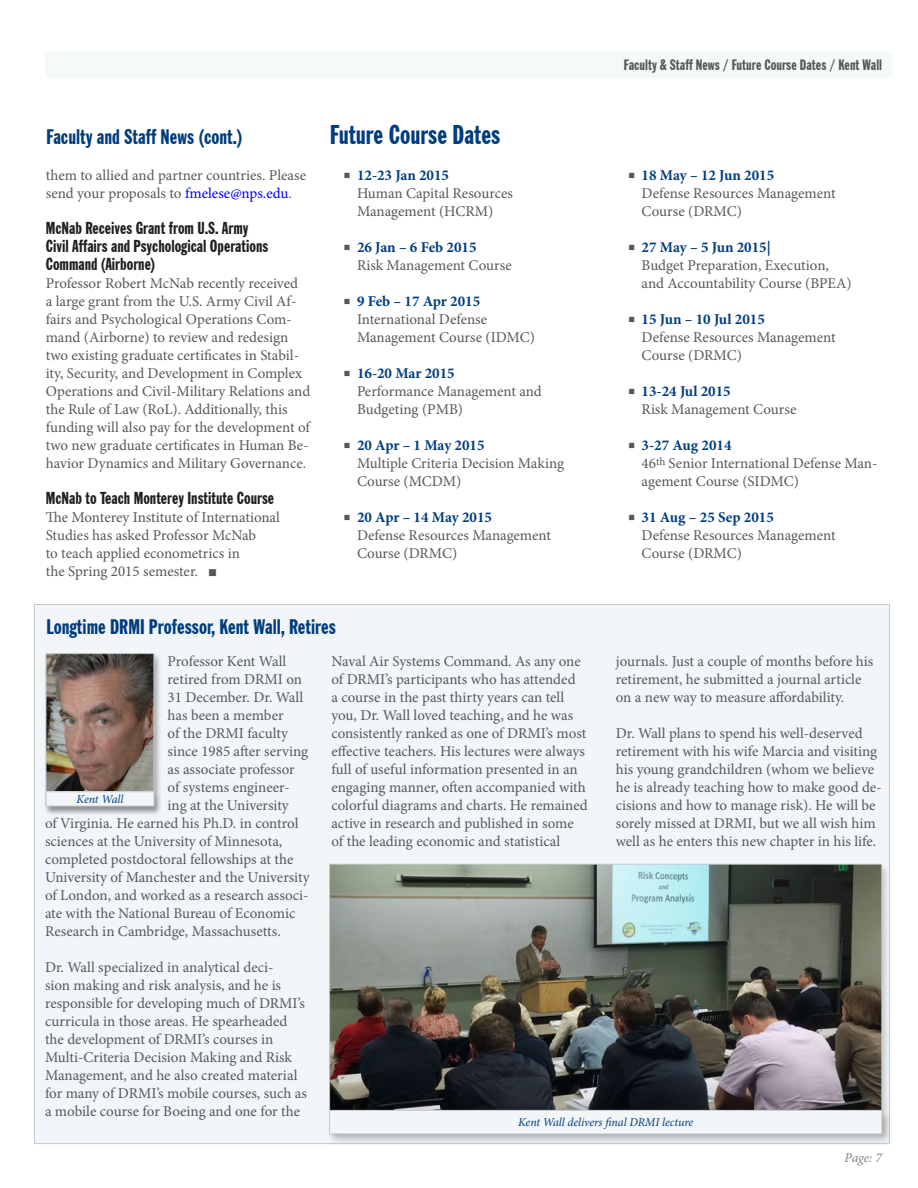
<style>
.page{position:relative;width:918px;height:1188px;background:#fff}
.page>*{position:absolute;margin:0;border:0;box-sizing:border-box;transform-origin:0 0}
.t1{font:extra-condensed 27px "Franklin Gothic BT";color:#013d7d}
.t2{font:extra-condensed 21px "Franklin Gothic BT";color:#013d7d}
.t3{font:extra-condensed 17.25px/18px "Franklin Gothic BT";color:#231f20}
.t4{font:15px/18px "Minion Pro";letter-spacing:-.005em;color:#57585a}
.t5{font:extra-condensed 15px "Franklin Gothic BT";color:#57585a}
.t6{font:italic 13.5px "Minion Pro";color:#808285}
.t7{font:italic 12px "Minion Pro";letter-spacing:-.01em;color:#013d7d}
.s1{color:#00f}
.s2{font-size:18px}
.s3{font-weight:700;color:#013d7d}
</style>
<div class="page">
<div style="left:45px;top:51px;width:846px;height:27px;background:#f4f9fa"></div>
<div style="left:34px;top:604px;width:856px;height:540px;background:#f2f6f9;border:1px solid #c4cacc"></div>
<div style="left:44px;top:653px;width:118px;height:162px;background:#231f20;opacity:.2"></div>
<img style="left:48px;top:655px;width:104px;height:136px">
<div style="left:46px;top:653px;width:108px;height:152px;border:1px solid #c4cacc"></div>
<div style="left:44px;top:791px;width:118px;height:25px;background:#231f20;opacity:.2"></div>
<div style="left:46px;top:792px;width:108px;height:14px;background:#f2f6f9"></div>
<div style="left:46px;top:792px;width:108px;height:14px;border:1px solid #c4cacc"></div>
<img style="left:331px;top:866px;width:549px;height:243px">
<div style="left:327px;top:1109px;width:566px;height:38px;background:#231f20;opacity:.2"></div>
<div style="left:330px;top:1110px;width:552px;height:24px;background:#f2f6f9"></div>
<div style="left:329px;top:1110px;width:553px;height:24px;border:1px solid #c4cacc"></div>
<h2 class="t2" style="left:46px;top:124px;width:198px">Faculty and Staff News (cont.)</h2>
<p class="t4" style="left:46px;top:166px;width:262px">them to allied and partner countries. Please send your proposals to <span class="s1">fmelese@nps.edu</span>.</p>
<p class="t3" style="left:46px;top:219px;width:224px">McNab Receives Grant from U.S. Army<br>Civil Affairs and Psychological Operations<br>Command (Airborne)</p>
<p class="t4" style="left:46px;top:274px;width:266px">Professor Robert McNab recently received<br>a large grant from the U.S. Army Civil Af&shy;fairs and Psychological Operations Com&shy;mand (Airborne) to review and redesign two existing graduate certificates in Stabil&shy;ity, Security, and Development in Complex Operations and Civil-Military Relations and the Rule of Law (RoL). Additionally, this funding will also pay for the development of two new graduate certificates in Human Be&shy;havior Dynamics and Military Governance.</p>
<p class="t3" style="left:46px;top:489px;width:230px">McNab to Teach Monterey Institute Course</p>
<p class="t4" style="left:46px;top:508px;width:236px">The Monterey Institute of International Studies has asked Professor McNab<br>to teach applied econometrics in<br>the Spring 2015 semester. ■</p>
<h1 class="t1" style="left:330px;top:119px;width:172px">Future Course Dates</h1>
<p class="t4" style="left:357px;top:166px;width:158px;text-indent:-14px"><span class="s2">■</span> <span class="s3">12-23 Jan 2015<br></span>Human Capital Resources<br>Management (HCRM)</p>
<p class="t4" style="left:357px;top:238px;width:156px;text-indent:-14px"><span class="s2">■</span> <span class="s3">26 Jan – 6 Feb 2015<br></span>Risk Management Course</p>
<p class="t4" style="left:357px;top:292px;width:180px;text-indent:-14px"><span class="s2">■</span> <span class="s3">9 Feb – 17 Apr 2015<br></span>International Defense<br>Management Course (IDMC)</p>
<p class="t4" style="left:357px;top:364px;width:186px;text-indent:-14px"><span class="s2">■</span> <span class="s3">16-20 Mar 2015<br></span>Performance Management and<br>Budgeting (PMB)</p>
<p class="t4" style="left:357px;top:436px;width:209px;text-indent:-14px"><span class="s2">■</span> <span class="s3">20 Apr – 1 May 2015<br></span>Multiple Criteria Decision Making<br>Course (MCDM)</p>
<p class="t4" style="left:357px;top:508px;width:196px;text-indent:-14px"><span class="s2">■</span> <span class="s3">20 Apr – 14 May 2015<br></span>Defense Resources Management<br>Course (DRMC)</p>
<h2 class="t2" style="left:46px;top:614px;width:291px">Longtime DRMI Professor, Kent Wall, Retires</h2>
<p class="t5" style="left:624px;top:56px;width:260px">Faculty &amp; Staff News / Future Course Dates / Kent Wall</p>
<p class="t4" style="left:642px;top:166px;width:196px;text-indent:-14px"><span class="s2">■</span> <span class="s3">18 May – 12 Jun 2015<br></span>Defense Resources Management<br>Course (DRMC)</p>
<p class="t4" style="left:642px;top:238px;width:212px;text-indent:-14px"><span class="s2">■</span> <span class="s3">27 May – 5 Jun 2015|<br></span>Budget Preparation, Execution, and Accountability Course (BPEA)</p>
<p class="t4" style="left:642px;top:310px;width:196px;text-indent:-14px"><span class="s2">■</span> <span class="s3">15 Jun – 10 Jul 2015<br></span>Defense Resources Management<br>Course (DRMC)</p>
<p class="t4" style="left:642px;top:382px;width:156px;text-indent:-14px"><span class="s2">■</span> <span class="s3">13-24 Jul 2015<br></span>Risk Management Course</p>
<p class="t4" style="left:642px;top:436px;width:237px;text-indent:-13px"><span class="s2">■</span> <span class="s3">3-27 Aug 2014<br></span>46<sup>th</sup> Senior International Defense Man&shy;agement Course (SIDMC)</p>
<p class="t4" style="left:642px;top:508px;width:196px;text-indent:-14px"><span class="s2">■</span> <span class="s3">31 Aug – 25 Sep 2015<br></span>Defense Resources Management<br>Course (DRMC)</p>
<p class="t4" style="left:168px;top:652px;width:120px">Professor Kent Wall</p>
<p class="t4" style="left:168px;top:670px;width:136px">retired from DRMI on</p>
<p class="t4" style="left:168px;top:688px;width:137px">31 December. Dr. Wall</p>
<p class="t4" style="left:168px;top:706px;width:118px">has been a member</p>
<p class="t4" style="left:168px;top:724px;width:122px">of the DRMI faculty</p>
<p class="t4" style="left:168px;top:742px;width:142px">since 1985 after serving</p>
<p class="t4" style="left:168px;top:760px;width:129px">as associate professor</p>
<p class="t4" style="left:168px;top:778px;width:124px">of systems engineer-</p>
<p class="t4" style="left:168px;top:796px;width:123px">ing at the University</p>
<p class="t4" style="left:45px;top:814px;width:255px">of Virginia. He earned his Ph.D. in control</p>
<p class="t4" style="left:45px;top:832px;width:239px">sciences at the University of Minnesota,</p>
<p class="t4" style="left:45px;top:850px;width:250px">completed postdoctoral fellowships at the</p>
<p class="t4" style="left:45px;top:868px;width:266px">University of Manchester and the University</p>
<p class="t4" style="left:45px;top:886px;width:265px">of London, and worked as a research associ-</p>
<p class="t4" style="left:45px;top:904px;width:252px">ate with the National Bureau of Economic</p>
<p class="t4" style="left:45px;top:922px;width:237px">Research in Cambridge, Massachusetts.</p>
<p class="t4" style="left:45px;top:958px;width:263px">Dr. Wall specialized in analytical deci-<br>sion making and risk analysis, and he is responsible for developing much of DRMI’s curricula in those areas. He spearheaded the development of DRMI’s courses in Multi-Criteria Decision Making and Risk Management, and he also created material for many of DRMI’s mobile courses, such as a mobile course for Boeing and one for the</p>
<p class="t7" style="left:77px;top:791px;width:48px">Kent Wall</p>
<p class="t4" style="left:331px;top:652px;width:258px">Naval Air Systems Command. As any one of DRMI’s participants who has attended<br>a course in the past thirty years can tell you, Dr. Wall loved teaching, and he was consistently ranked as one of DRMI’s most effective teachers. His lectures were always full of useful information presented in an engaging manner, often accompanied with colorful diagrams and charts. He remained active in research and published in some of the leading economic and statistical</p>
<p class="t4" style="left:616px;top:652px;width:259px">journals. Just a couple of months before his retirement, he submitted a journal article on a new way to measure affordability.</p>
<p class="t4" style="left:616px;top:724px;width:267px">Dr. Wall plans to spend his well-deserved retirement with his wife Marcia and visiting his young grandchildren (whom we believe he is already teaching how to make good de&shy;cisions and how to manage risk). He will be sorely missed at DRMI, but we all wish him well as he enters this new chapter in his life.</p>
<p class="t7" style="left:518px;top:1114px;width:177px">Kent Wall delivers final DRMI lecture</p>
<p class="t6" style="left:845px;top:1148px;width:39px">Page: 7</p>
</div>
